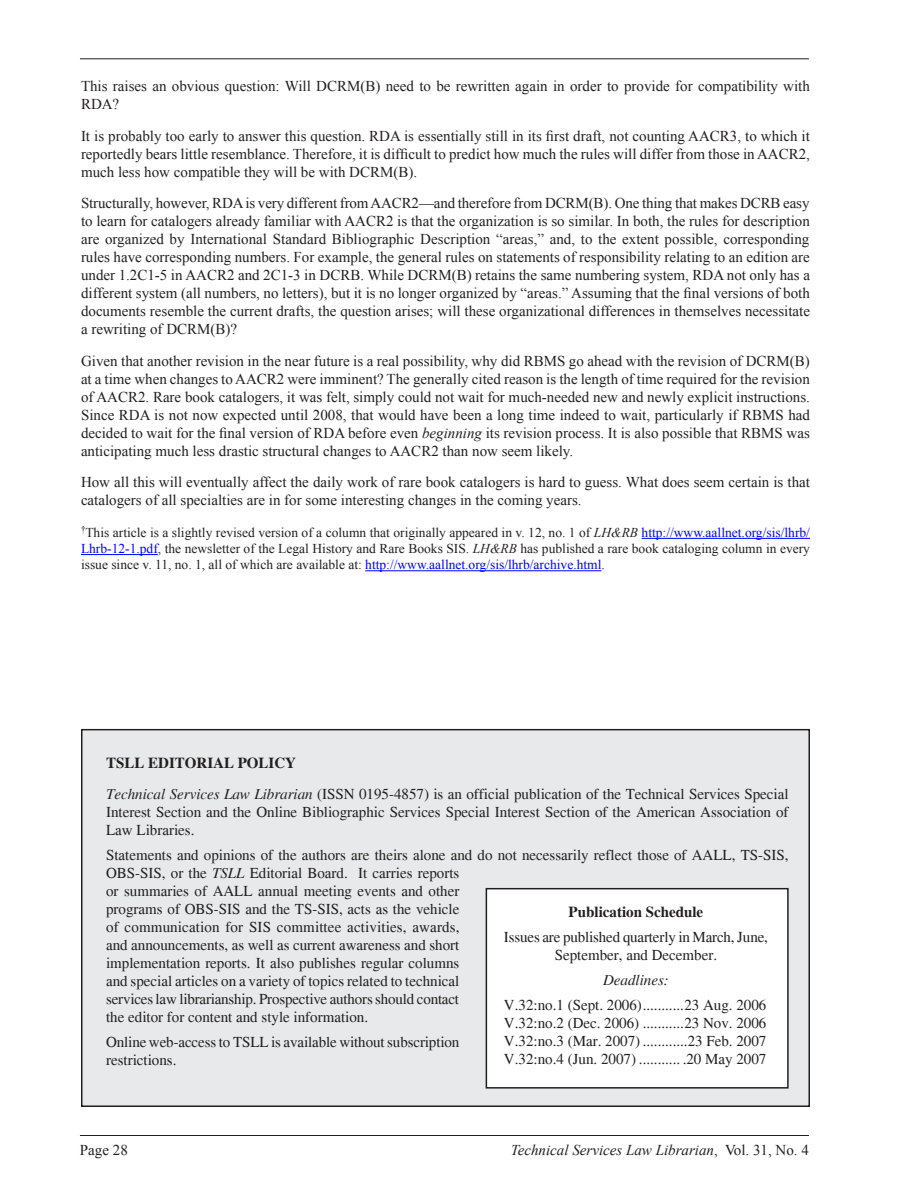
<style>
.page{position:relative;width:918px;height:1188px;background:#fff}
.page>*{position:absolute;margin:0;border:0;box-sizing:border-box;transform-origin:0 0}
.t1{font:15px/18px "Times New Roman";color:#231f20;text-align:justify}
.t2{font:15px/18px "Times";color:#231f20}
.t3{font:italic 15px "Times New Roman";color:#231f20}
.t4{font:700 15px "Times";color:#231f20}
.t5{font:italic 15px "Times";color:#231f20}
.t6{font:13.5px/16.2px "Times New Roman";color:#231f20;text-align:justify}
.s1{font-style:italic}
.s2{color:#00f}
.s3{font-style:normal}
</style>
<div class="page">
<hr style="left:80px;top:58px;width:729px;height:1px;background:#231f20">
<hr style="left:80px;top:1135px;width:729px;height:1px;background:#231f20">
<hr style="left:642px;top:538px;width:168px;height:1px;background:#00f">
<hr style="left:81px;top:554px;width:77px;height:1px;background:#00f">
<hr style="left:365px;top:570px;width:236px;height:1px;background:#00f">
<div style="left:82px;top:730px;width:727px;height:376px;background:#e8e9ea"></div>
<div style="left:81px;top:729px;width:729px;height:378px;border:2px solid #231f20"></div>
<div style="left:486px;top:889px;width:302px;height:199px;background:#fff"></div>
<div style="left:486px;top:888px;width:303px;height:201px;border:2px solid #231f20"></div>
<p class="t1" style="left:81px;top:77px;width:730px">This raises an obvious question: Will DCRM(B) need to be rewritten again in order to provide for compatibility with<br>RDA?</p>
<p class="t1" style="left:81px;top:127px;width:730px">It is probably too early to answer this question. RDA is essentially still in its first draft, not counting AACR3, to which it reportedly bears little resemblance. Therefore, it is difficult to predict how much the rules will differ from those in AACR2, much less how compatible they will be with DCRM(B).</p>
<p class="t1" style="left:81px;top:194px;width:731px">Structurally, however, RDA is very different from AACR2—and therefore from DCRM(B). One thing that makes DCRB easy to learn for catalogers already familiar with AACR2 is that the organization is so similar. In both, the rules for description are organized by International Standard Bibliographic Description “areas,” and, to the extent possible, corresponding rules have corresponding numbers. For example, the general rules on statements of responsibility relating to an edition are under 1.2C1-5 in AACR2 and 2C1-3 in DCRB. While DCRM(B) retains the same numbering system, RDA not only has a different system (all numbers, no letters), but it is no longer organized by “areas.” Assuming that the final versions of both documents resemble the current drafts, the question arises; will these organizational differences in themselves necessitate a rewriting of DCRM(B)?</p>
<p class="t1" style="left:81px;top:352px;width:731px">Given that another revision in the near future is a real possibility, why did RBMS go ahead with the revision of DCRM(B) at a time when changes to AACR2 were imminent? The generally cited reason is the length of time required for the revision of AACR2. Rare book catalogers, it was felt, simply could not wait for much-needed new and newly explicit instructions.<br>Since RDA is not now expected until 2008, that would have been a long time indeed to wait, particularly if RBMS had decided to wait for the final version of RDA before even <span class="s1">beginning</span> its revision process. It is also possible that RBMS was anticipating much less drastic structural changes to AACR2 than now seem likely.</p>
<p class="t1" style="left:81px;top:473px;width:731px">How all this will eventually affect the daily work of rare book catalogers is hard to guess. What does seem certain is that catalogers of all specialties are in for some interesting changes in the coming years.</p>
<p class="t6" style="left:81px;top:524px;width:731px"><sup>†</sup>This article is a slightly revised version of a column that originally appeared in v. 1 2, no. 1 of <span class="s1">LH&amp;RB</span> <span class="s2">http://www.aallnet.org/sis/lhrb/ Lhrb-1 2-1 .pdf</span>, the newsletter of the Legal History and Rare Books SIS. <span class="s1">LH&amp;RB</span> has published a rare book cataloging column in every issue since v. 11 , no. 1 , all of which are available at: <span class="s2">http://www.aallnet.org/sis/lhrb/archive.html</span>.</p>
<p class="t4" style="left:106px;top:753px;width:192px">TSLL EDITORIAL POLICY</p>
<p class="t2" style="left:106px;top:785px;width:684px;text-align:justify"><span class="s1">Technical Services Law Librarian</span> (ISSN 0195-4857) is an official publication of the Technical Services Special Interest Section and the Online Bibliographic Services Special Interest Section of the American Association of Law Libraries.</p>
<p class="t2" style="left:106px;top:846px;width:684px">Statements and opinions of the authors are theirs alone and do not necessarily reflect those of AALL, TS-SIS, OBS-SIS, or the <span class="s1">TSLL</span> Editorial Board. It carries reports<br>or summaries of AALL annual meeting events and other<br>programs of OBS‑SIS and the TS-SIS, acts as the vehicle<br>of communication for SIS committee activities, awards,<br>and announcements, as well as current awareness and short<br>implementation reports. It also publishes regular columns<br>and special articles on a variety of topics related to technical<br>services law librarianship. Prospective authors should contact<br>the editor for content and style information.</p>
<p class="t2" style="left:106px;top:1032px;width:355px">Online web-access to TSLL is available without subscription restrictions.</p>
<p class="t4" style="left:569px;top:903px;width:136px">Publication Schedule</p>
<p class="t2" style="left:504px;top:928px;width:266px;text-align:center">Issues are published quarterly in March, June,<br>September, and December.</p>
<p class="t5" style="left:603px;top:972px;width:67px">Deadlines:</p>
<p class="t2" style="left:504px;top:996px;width:264px">V.32:no.1 (Sept. 2006)...........23 Aug. 2006</p>
<p class="t2" style="left:504px;top:1014px;width:264px">V.32:no.2 (Dec. 2006) ...........23 Nov. 2006</p>
<p class="t2" style="left:504px;top:1032px;width:264px">V.32:no.3 (Mar. 2007) ............23 Feb. 2007</p>
<p class="t2" style="left:504px;top:1050px;width:264px">V.32:no.4 (Jun. 2007) ........... .20 May 2007</p>
<p class="t1" style="left:80px;top:1141px;width:49px">Page 28</p>
<p class="t3" style="left:511px;top:1139px;width:300px">Technical Services Law Librarian<span class="s3">, Vol. 31 , No. 4</span></p>
</div>
